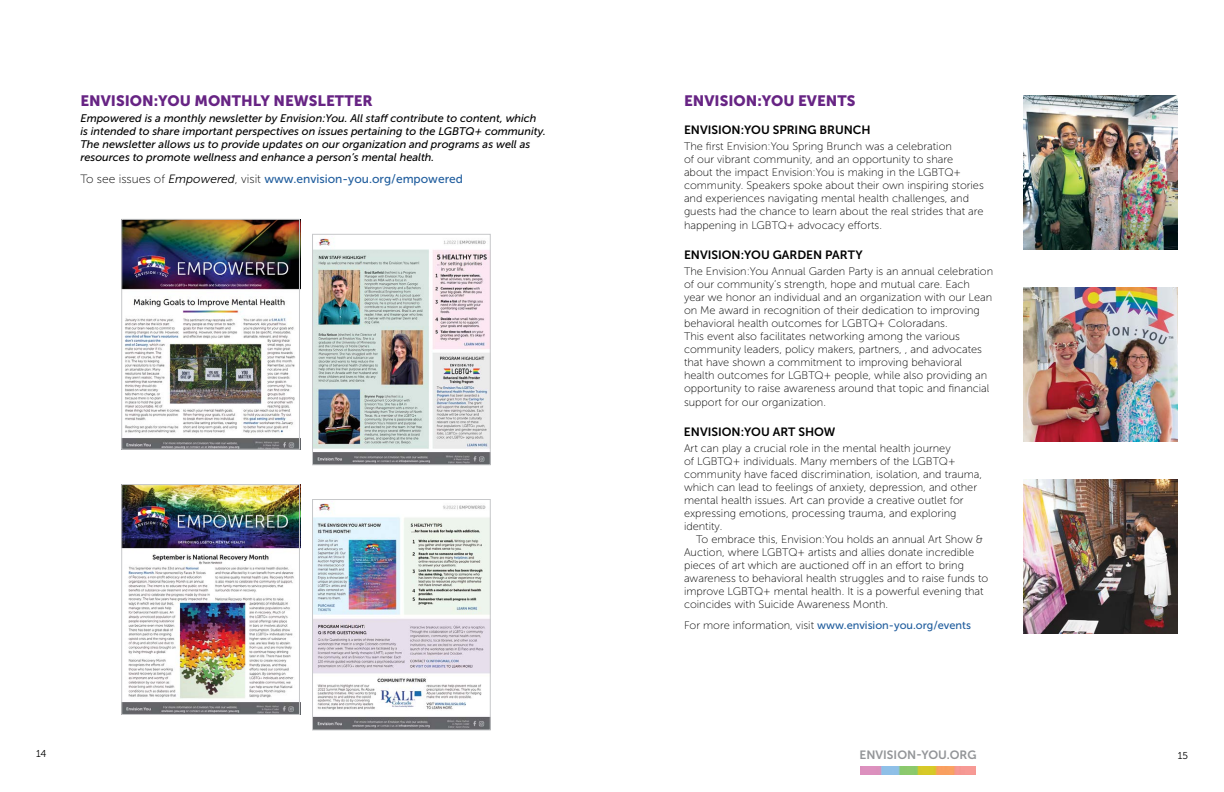
<style>
.page{position:relative;width:1224px;height:792px;background:#fff}
.page>*{position:absolute;margin:0;border:0;box-sizing:border-box;transform-origin:0 0}
.t1{font:15px "Museo Sans 900";color:#672484}
.t2{font:12px "Museo Sans 700";color:#000}
.t3{font:12px "Museo Sans 500";color:#215e9e}
.t4{font:12px "Museo Sans 700";color:#939598}
.t5{font:11px/13px "Museo Sans 100";color:#000}
.t6{font:italic 11px/13px "Museo Sans 500";color:#000}
.t7{font:11px "Museo Sans 500";color:#215e9e}
.t8{font:10px "Museo Sans 300";color:#000}
.s1{font-family:"Museo Sans 100";color:#000}
.s2{font-family:"Museo Sans 300";font-style:italic;color:#000}
</style>
<div class="page">
<img style="left:314px;top:238px;width:175px;height:225px">
<div style="left:312px;top:234px;width:179px;height:231px;border:1px solid #c7c8ca"></div>
<img style="left:123px;top:221px;width:175px;height:227px">
<div style="left:121px;top:219px;width:179px;height:231px;border:1px solid #c7c8ca"></div>
<img style="left:314px;top:503px;width:175px;height:225px">
<div style="left:312px;top:499px;width:179px;height:231px;border:1px solid #c7c8ca"></div>
<img style="left:123px;top:486px;width:175px;height:227px">
<div style="left:121px;top:484px;width:179px;height:231px;border:1px solid #c7c8ca"></div>
<img style="left:1023px;top:95px;width:155px;height:155px">
<img style="left:1023px;top:287px;width:155px;height:155px">
<img style="left:1023px;top:480px;width:155px;height:154px">
<img style="left:861px;top:766px;width:114px;height:8px">
<h1 class="t1" style="left:80px;top:93px;width:294px">ENVISION:YOU MONTHLY NEWSLETTER</h1>
<p class="t6" style="left:80px;top:112px;width:467px">Empowered is a monthly newsletter by Envision:You. All staff contribute to content, which is intended to share important perspectives on issues pertaining to the LGBTQ+ community.<br>The newsletter allows us to provide updates on our organization and programs as well as resources to promote wellness and enhance a person’s mental health.</p>
<p class="t3" style="left:80px;top:172px;width:384px"><span class="s1">To see issues of</span> <span class="s2">Empowered</span><span class="s1">, visit</span> www.envision-you.org/empowered</p>
<h1 class="t1" style="left:684px;top:93px;width:173px">ENVISION:YOU EVENTS</h1>
<p class="t2" style="left:684px;top:123px;width:188px">ENVISION:YOU SPRING BRUNCH</p>
<p class="t5" style="left:684px;top:140px;width:301px">The first Envision:You Spring Brunch was a celebration<br>of our vibrant community, and an opportunity to share about the impact Envision:You is making in the LGBTQ+ community. Speakers spoke about their own inspiring stories and experiences navigating mental health challenges, and guests had the chance to learn about the real strides that are</p>
<p class="t5" style="left:684px;top:219px;width:200px">happening in LGBTQ+ advocacy efforts.</p>
<p class="t2" style="left:684px;top:248px;width:180px">ENVISION:YOU GARDEN PARTY</p>
<p class="t5" style="left:684px;top:265px;width:311px">The Envision:You Annual Garden Party is an annual celebration of our community’s strength, hope and mutual care. Each year we honor an individual and an organization with our Lean on Me award in recognition of their dedication to improving behavioral health outcomes for LGBTQ+ Coloradans.<br>This event also facilitates networking among the various community leaders, policy makers, partners, , and advocates that have shown a commitment to improving behavioral health outcomes for LGBTQ+ people, while also providing an opportunity to raise awareness around that topic and financial</p>
<p class="t5" style="left:684px;top:396px;width:143px">support for our organization.</p>
<p class="t2" style="left:684px;top:425px;width:153px">ENVISION:YOU ART SHOW</p>
<p class="t5" style="left:684px;top:442px;width:300px">Art can play a crucial role in the mental health journey<br>of LGBTQ+ individuals. Many members of the LGBTQ+ community have faced discrimination, isolation, and trauma, which can lead to feelings of anxiety, depression, and other mental health issues. Art can provide a creative outlet for expressing emotions, processing trauma, and exploring identity.</p>
<p class="t5" style="left:684px;top:533px;width:306px;text-indent:12px">To embrace this, Envision:You holds an annual Art Show &amp; Auction, where LGBTQ+ artists and allies donate incredible pieces of art which are auctioned off in an effort to bring awareness to behavioral health struggles and to raise funds to improve LGBTQ+ mental health. It is a powerful evening that coincides with Suicide Awareness Month.</p>
<p class="t7" style="left:684px;top:619px;width:289px"><span class="s1">For more information, visit</span> www.envision-you.org/events</p>
<p class="t8" style="left:36px;top:748px;width:12px">14</p>
<p class="t4" style="left:860px;top:748px;width:118px">ENVISION-YOU.ORG</p>
<p class="t8" style="left:1178px;top:750px;width:12px">15</p>
</div>
